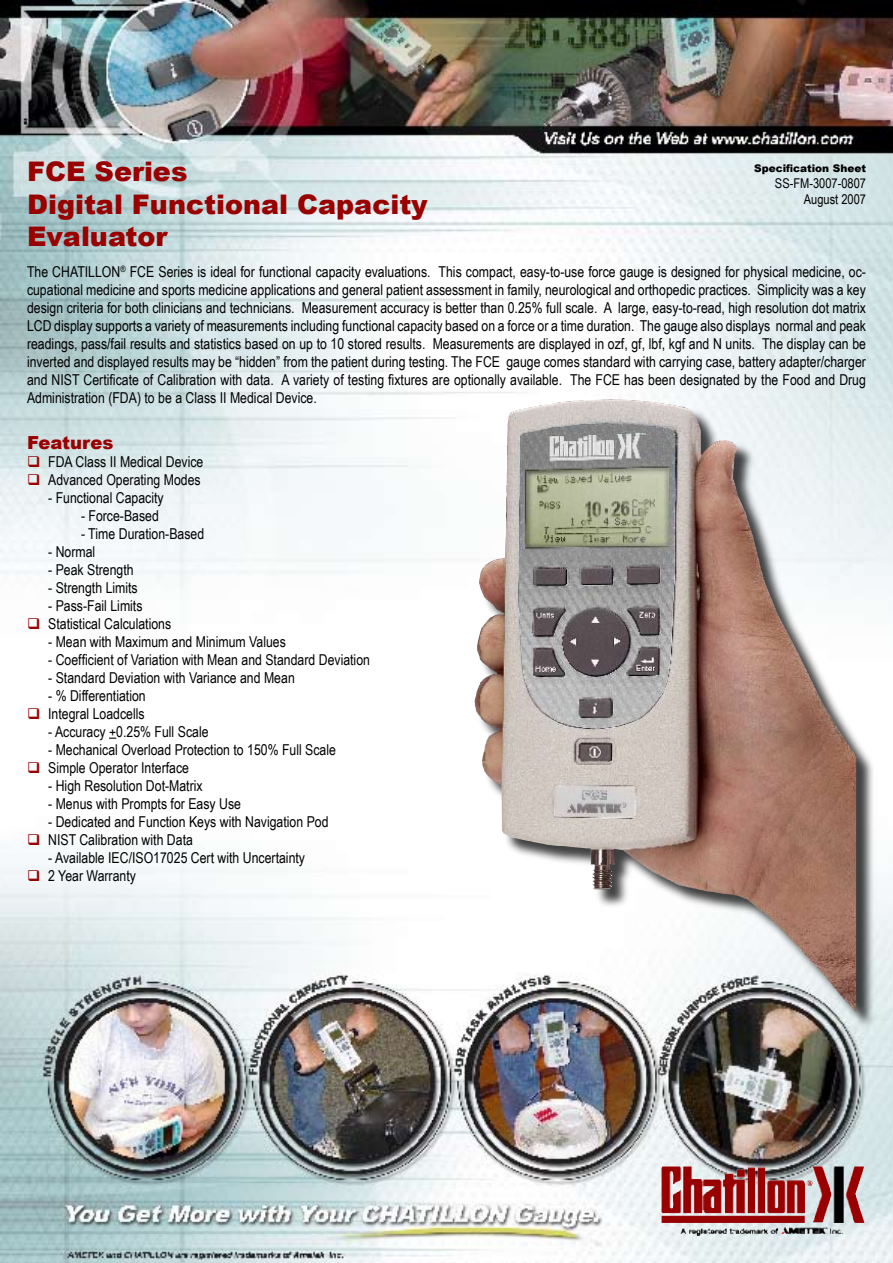
<style>
.page{position:relative;width:893px;height:1263px;background:#fff}
.page>*{position:absolute;margin:0;border:0;box-sizing:border-box;transform-origin:0 0}
.t1{font:900 27px/32.4px "Arial";color:#900}
.t2{font:900 18px "Arial";color:#900}
.t3{font:15px/18px "Arial Narrow";color:#000;text-align:justify}
.t4{font:13.5px/16.2px "Arial Narrow";color:#000;text-align:right}
.t5{font:900 10.5px "Arial";color:#000}
.s1{color:#900}
</style>
<div class="page">
<img style="left:0;top:0;width:893px;height:1263px">
<div style="left:476px;top:400px;width:400px;height:630px;background:#000;opacity:.75"></div>
<img style="left:482px;top:732px;width:132px;height:157px">
<img style="left:662px;top:1166px;width:204px;height:57px">
<h1 class="t1" style="left:27px;top:155px;width:402px">FCE Series<br>Digital Functional Capacity<br>Evaluator</h1>
<p class="t3" style="left:27px;top:262px;width:840px">The CHATILLON<sup>®</sup> FCE Series is ideal for functional capacity evaluations. This compact, easy-to-use force gauge is designed for physical medicine, oc&shy;cupational medicine and sports medicine applications and general patient assessment in family, neurological and orthopedic practices. Simplicity was a key design criteria for both clinicians and technicians. Measurement accuracy is better than 0.25% full scale. A large, easy-to-read, high resolution dot matrix LCD display supports a variety of measurements including functional capacity based on a force or a time duration. The gauge also displays normal and peak readings, pass/fail results and statistics based on up to 10 stored results. Measurements are displayed in ozf, gf, lbf, kgf and N units. The display can be inverted and displayed results may be “hidden” from the patient during testing. The FCE gauge comes standard with carrying case, battery adapter/charger and NIST Certificate of Calibration with data. A variety of testing fixtures are optionally available. The FCE has been designated by the Food and Drug Administration (FDA) to be a Class II Medical Device.</p>
<p class="t2" style="left:27px;top:429px;width:88px">Features</p>
<p class="t3" style="left:27px;top:452px;width:178px"><span class="s1">❑</span> FDA Class II Medical Device</p>
<p class="t3" style="left:27px;top:470px;width:175px"><span class="s1">❑</span> Advanced Operating Modes</p>
<p class="t3" style="left:48px;top:488px;width:117px">- Functional Capacity</p>
<p class="t3" style="left:81px;top:506px;width:79px">- Force-Based</p>
<p class="t3" style="left:81px;top:524px;width:125px">- Time Duration-Based</p>
<p class="t3" style="left:48px;top:542px;width:49px">- Normal</p>
<p class="t3" style="left:48px;top:560px;width:87px">- Peak Strength</p>
<p class="t3" style="left:48px;top:578px;width:91px">- Strength Limits</p>
<p class="t3" style="left:48px;top:596px;width:96px">- Pass-Fail Limits</p>
<p class="t3" style="left:27px;top:614px;width:146px"><span class="s1">❑</span> Statistical Calculations</p>
<p class="t3" style="left:48px;top:632px;width:239px">- Mean with Maximum and Minimum Values</p>
<p class="t3" style="left:48px;top:650px;width:323px">- Coefficient of Variation with Mean and Standard Deviation</p>
<p class="t3" style="left:48px;top:668px;width:248px">- Standard Deviation with Variance and Mean</p>
<p class="t3" style="left:48px;top:686px;width:99px">- % Differentiation</p>
<p class="t3" style="left:27px;top:704px;width:119px"><span class="s1">❑</span> Integral Loadcells</p>
<p class="t3" style="left:48px;top:722px;width:162px">- Accuracy +0.25% Full Scale</p>
<p class="t3" style="left:48px;top:740px;width:289px">- Mechanical Overload Protection to 150% Full Scale</p>
<p class="t3" style="left:27px;top:758px;width:164px"><span class="s1">❑</span> Simple Operator Interface</p>
<p class="t3" style="left:48px;top:776px;width:156px">- High Resolution Dot-Matrix</p>
<p class="t3" style="left:48px;top:794px;width:194px">- Menus with Prompts for Easy Use</p>
<p class="t3" style="left:48px;top:812px;width:282px">- Dedicated and Function Keys with Navigation Pod</p>
<p class="t3" style="left:27px;top:830px;width:167px"><span class="s1">❑</span> NIST Calibration with Data</p>
<p class="t3" style="left:48px;top:848px;width:258px">- Available IEC/ISO17025 Cert with Uncertainty</p>
<p class="t3" style="left:27px;top:866px;width:110px"><span class="s1">❑</span> 2 Year Warranty</p>
<p class="t5" style="left:754px;top:160px;width:113px">Specification Sheet</p>
<p class="t4" style="left:775px;top:175px;width:93px">SS-FM-3007-0807<br>August 2007</p>
</div>
